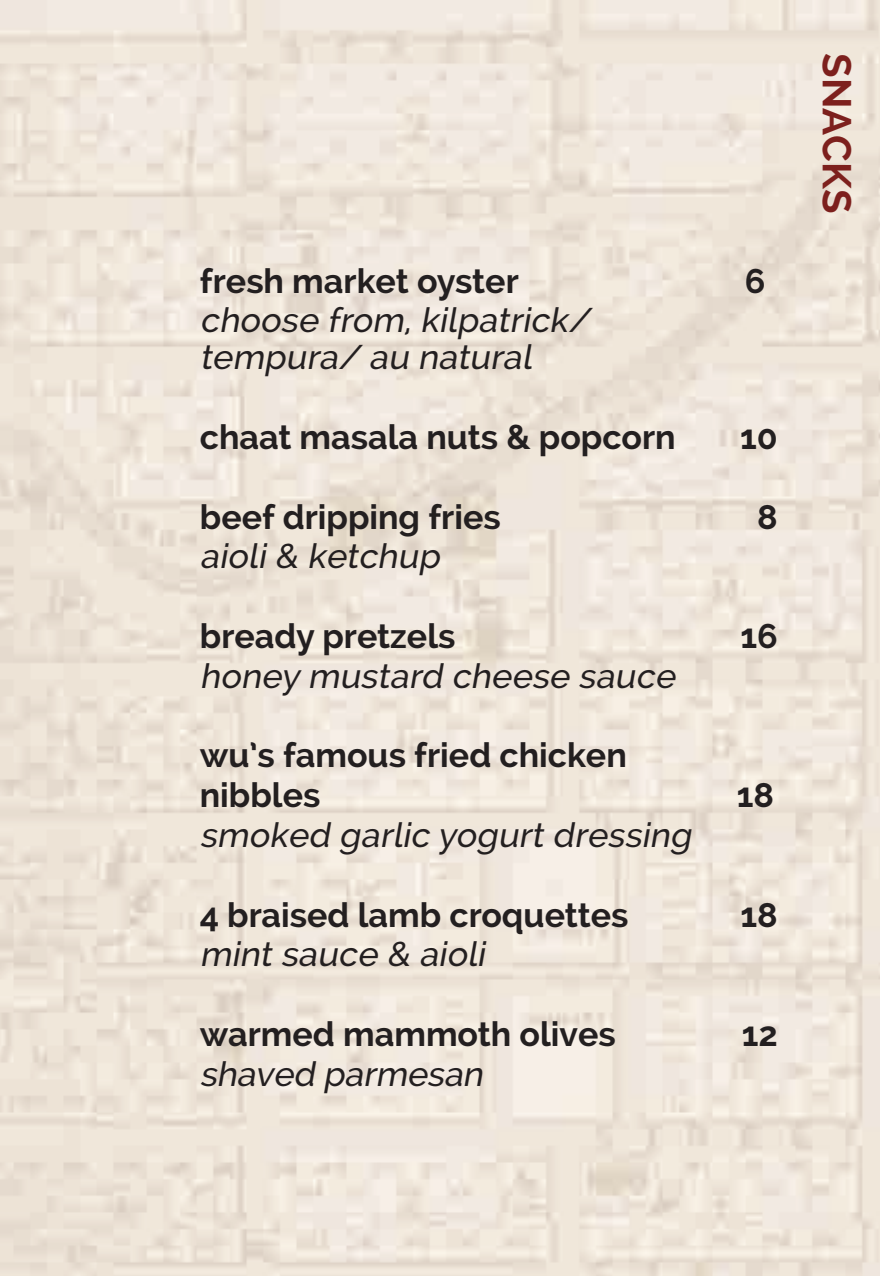
<style>
.page{position:relative;width:880px;height:1276px;background:#fff}
.page>*{position:absolute;margin:0;border:0;box-sizing:border-box;transform-origin:0 0}
.t1{font:700 40px "Raleway";color:#7d201d}
.t2{font:700 34px/40px "Raleway";color:#231f20}
.t3{font:italic 500 34px/36.8px "Raleway";color:#231f20}
</style>
<div class="page">
<p class="t2" style="left:200px;top:261px;width:320px">fresh market oyster</p>
<p class="t2" style="left:744px;top:261px;width:22px">6</p>
<p class="t3" style="left:200px;top:302px;width:398px">choose from, kilpatrick/ tempura/ au natural</p>
<p class="t2" style="left:200px;top:417px;width:477px">chaat masala nuts &amp; popcorn</p>
<p class="t2" style="left:740px;top:417px;width:39px">10</p>
<p class="t2" style="left:200px;top:497px;width:302px">beef dripping fries</p>
<p class="t2" style="left:757px;top:497px;width:22px">8</p>
<p class="t3" style="left:200px;top:538px;width:248px">aioli &amp; ketchup</p>
<p class="t2" style="left:200px;top:616px;width:257px">bready pretzels</p>
<p class="t2" style="left:740px;top:616px;width:39px">16</p>
<p class="t3" style="left:200px;top:657px;width:483px">honey mustard cheese sauce</p>
<p class="t2" style="left:200px;top:735px;width:428px">wu’s famous fried chicken nibbles</p>
<p class="t3" style="left:200px;top:816px;width:499px">smoked garlic yogurt dressing</p>
<p class="t2" style="left:736px;top:775px;width:39px">18</p>
<p class="t2" style="left:200px;top:895px;width:430px">4 braised lamb croquettes</p>
<p class="t2" style="left:740px;top:895px;width:39px">18</p>
<p class="t3" style="left:200px;top:936px;width:293px">mint sauce &amp; aioli</p>
<p class="t2" style="left:200px;top:1014px;width:417px">warmed mammoth olives</p>
<p class="t2" style="left:741px;top:1014px;width:38px">12</p>
<p class="t3" style="left:200px;top:1055px;width:291px">shaved parmesan</p>
<p class="t1" style="left:859px;top:53px;width:161px;rotate:90deg">SNACKS</p>
</div>
